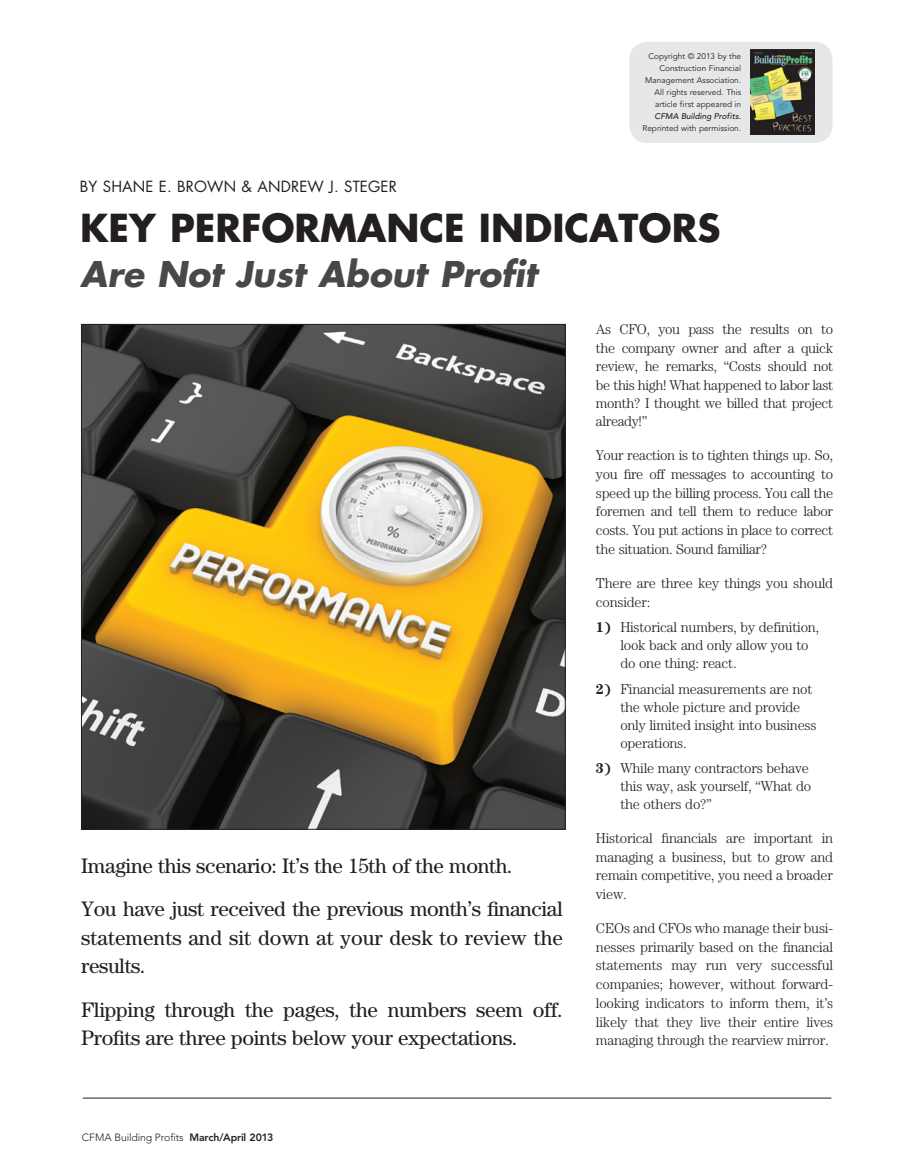
<style>
.page{position:relative;width:905px;height:1175px;background:#fff}
.page>*{position:absolute;margin:0;border:0;box-sizing:border-box;transform-origin:0 0}
.Title_Line_2_2012{font:700 37.5px "Futura";color:#231f20}
.Title_Line_2_2012-2{font:italic 700 34.5px "Futura";color:#484849}
.Deck_2012{font:21px/28.5px "Century";letter-spacing:-.015em;color:#231f20;text-align:justify}
.Byline_Toolbox_2012{font:15px "Futura";letter-spacing:.01em;color:#231f20}
.Text_Toolbox_2012{font:300 14.25px/18.8px "Century";letter-spacing:-.015em;color:#231f20;text-align:justify}
.Number_d_d_Full_1{font:300 14.25px/18px "Century";letter-spacing:-.015em;color:#231f20}
.t1{font:300 10.5px "Avenir LT Std";letter-spacing:-.015em;color:#231f20}
._3_SubSS_3rd_all_1{font:8.25px/12px "Avenir LT Std";color:#231f20;text-align:right}
.s1{font-weight:500;font-style:italic}
.s2{font-weight:700}
.s3{font-weight:800}
</style>
<div class="page">
<img style="left:83px;top:326px;width:480px;height:501px">
<hr style="left:83px;top:1097px;width:748px;height:1px;background:#231f20">
<div style="left:629px;top:42px;width:203px;height:101px;background:#e6e7e9;border-radius:18px"></div>
<img style="left:750px;top:50px;width:64px;height:84px">
<p class="Byline_Toolbox_2012" style="left:80px;top:176px;width:318px">BY SHANE E. BROWN &amp; ANDREW J. STEGER</p>
<p class="_3_SubSS_3rd_all_1" style="left:648px;top:51px;width:94px">Copyright © 2013 by the<br>Construction Financial</p>
<p class="_3_SubSS_3rd_all_1" style="left:645px;top:75px;width:97px">Management Association.<br>All rights reserved. This</p>
<p class="_3_SubSS_3rd_all_1" style="left:654px;top:99px;width:88px;text-align:left">article first appeared in<br><span class="s1">CFMA Building Profits.</span></p>
<p class="_3_SubSS_3rd_all_1" style="left:642px;top:123px;width:100px">Reprinted with permission.</p>
<p class="Title_Line_2_2012" style="left:80px;top:202px;width:642px">KEY PERFORMANCE INDICATORS</p>
<p class="Title_Line_2_2012-2" style="left:80px;top:250px;width:458px">Are Not Just About Profit</p>
<p class="Deck_2012" style="left:81px;top:851px;width:432px">Imagine this scenario: It’s the 15th of the month.</p>
<p class="Deck_2012" style="left:81px;top:894px;width:483px">You have just received the previous month’s financial statements and sit down at your desk to review the results.</p>
<p class="Deck_2012" style="left:81px;top:995px;width:483px">Flipping through the pages, the numbers seem off.<br>Profits are three points below your expectations.</p>
<p class="Text_Toolbox_2012" style="left:596px;top:320px;width:239px">As CFO, you pass the results on to the company owner and after a quick review, he remarks, “Costs should not be this high! What happened to labor last month? I thought we billed that project already!”</p>
<p class="Text_Toolbox_2012" style="left:596px;top:446px;width:239px">Your reaction is to tighten things up. So, you fire off messages to accounting to speed up the billing process. You call the foremen and tell them to reduce labor costs. You put actions in place to correct the situation. Sound familiar?</p>
<p class="Text_Toolbox_2012" style="left:596px;top:573px;width:239px">There are three key things you should consider:</p>
<p class="Number_d_d_Full_1" style="left:620px;top:618px;width:200px;text-indent:-24px"><span class="s2">1)</span> Historical numbers, by definition, look back and only allow you to do one thing: react.</p>
<p class="Number_d_d_Full_1" style="left:620px;top:679px;width:198px;text-indent:-24px"><span class="s2">2)</span> Financial measurements are not the whole picture and provide only limited insight into business operations.</p>
<p class="Number_d_d_Full_1" style="left:620px;top:759px;width:192px;text-indent:-24px"><span class="s2">3)</span> While many contractors behave this way, ask yourself, “What do the others do?”</p>
<p class="Text_Toolbox_2012" style="left:596px;top:828px;width:239px">Historical financials are important in managing a business, but to grow and remain competitive, you need a broader view.</p>
<p class="Text_Toolbox_2012" style="left:596px;top:918px;width:239px">CEOs and CFOs who manage their busi&shy;nesses primarily based on the financial statements may run very successful companies; however, without forward&shy;looking indicators to inform them, it’s likely that they live their entire lives managing through the rearview mirror.</p>
<p class="t1" style="left:82px;top:1131px;width:193px">CFMA Building Profits <span class="s3">March/April 2013</span></p>
</div>
